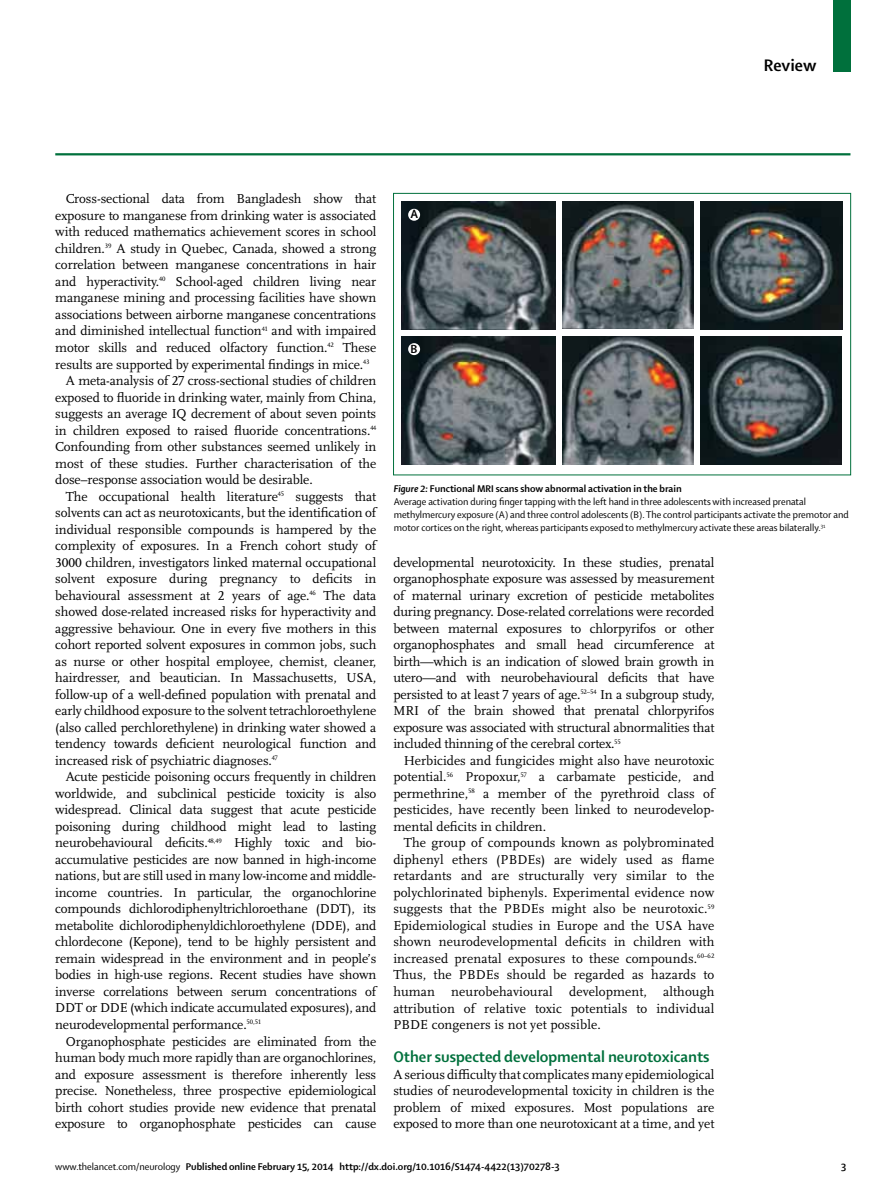
<style>
.page{position:relative;width:893px;height:1200px;background:#fff}
.page>*{position:absolute;margin:0;border:0;box-sizing:border-box;transform-origin:0 0}
.t1{font:700 18px "Shaker 2 Lancet";color:#000}
.t2{font:700 16.5px "Shaker 2 Lancet";color:#00703c}
.t3{font:13.5px/16.5px "Scala Lancet Pro";letter-spacing:-.01em;color:#000;text-align:justify}
.t4{font:700 12.75px "Shaker 2 Lancet";color:#000}
.t5{font:10.5px/13.2px "Shaker 2 Lancet";color:#000}
.t6{font:700 10.5px "Shaker 2 Lancet";color:#000}
.s1{font-weight:700;font-style:italic}
.s2{font-weight:700}
.s3{font-weight:400}
</style>
<div class="page">
<div style="left:833px;top:0;width:17px;height:71px;background:#00703c"></div>
<hr style="left:55px;top:153px;width:795px;height:2px;background:#00703c">
<img style="left:402px;top:336px;width:153px;height:128px">
<img style="left:562px;top:336px;width:131px;height:128px">
<img style="left:402px;top:201px;width:154px;height:128px">
<img style="left:562px;top:201px;width:131px;height:127px">
<img style="left:700px;top:336px;width:142px;height:128px">
<img style="left:700px;top:201px;width:142px;height:128px">
<div style="left:408px;top:209px;width:12px;height:12px;background:#fff;border-radius:50%"></div>
<div style="left:408px;top:343px;width:12px;height:12px;background:#fff;border-radius:50%"></div>
<div style="left:393px;top:193px;width:458px;height:282px;border:1px solid #00703c"></div>
<h1 class="t1" style="left:764px;top:54px;width:54px">Review</h1>
<p class="t3" style="left:66px;top:191px;width:312px">Cross-sectional data from Bangladesh show that</p>
<p class="t3" style="left:55px;top:207px;width:322px">exposure to manganese from drinking water is associated</p>
<p class="t3" style="left:55px;top:224px;width:323px">with reduced mathematics achievement scores in school</p>
<p class="t3" style="left:55px;top:240px;width:322px">children.<sup>39</sup> A study in Quebec, Canada, showed a strong</p>
<p class="t3" style="left:55px;top:257px;width:323px">correlation between manganese concentrations in hair</p>
<p class="t3" style="left:55px;top:273px;width:323px">and hyperactivity.<sup>40</sup> School-aged children living near</p>
<p class="t3" style="left:55px;top:290px;width:322px">manganese mining and processing facilities have shown</p>
<p class="t3" style="left:55px;top:306px;width:323px">associations between airborne manganese concentrations</p>
<p class="t3" style="left:55px;top:323px;width:323px">and diminished intellectual function<sup>41</sup> and with impaired</p>
<p class="t3" style="left:55px;top:339px;width:323px">motor skills and reduced olfactory function.<sup>42</sup> These</p>
<p class="t3" style="left:55px;top:356px;width:316px">results are supported by experimental findings in mice.<sup>43</sup></p>
<p class="t3" style="left:66px;top:372px;width:312px">A meta-analysis of 27 cross-sectional studies of children</p>
<p class="t3" style="left:55px;top:389px;width:322px">exposed to fluoride in drinking water, mainly from China,</p>
<p class="t3" style="left:55px;top:405px;width:322px">suggests an average IQ decrement of about seven points</p>
<p class="t3" style="left:55px;top:422px;width:323px">in children exposed to raised fluoride concentrations.<sup>44</sup></p>
<p class="t3" style="left:55px;top:438px;width:323px">Confounding from other substances seemed unlikely in</p>
<p class="t3" style="left:55px;top:455px;width:323px">most of these studies. Further characterisation of the</p>
<p class="t3" style="left:55px;top:471px;width:259px">dose–response association would be desirable.</p>
<p class="t3" style="left:66px;top:488px;width:312px">The occupational health literature<sup>45</sup> suggests that</p>
<p class="t3" style="left:55px;top:504px;width:323px">solvents can act as neurotoxicants, but the identification of</p>
<p class="t3" style="left:55px;top:521px;width:322px">individual responsible compounds is hampered by the</p>
<p class="t3" style="left:55px;top:537px;width:323px">complexity of exposures. In a French cohort study of</p>
<p class="t3" style="left:55px;top:554px;width:323px">3000 children, investigators linked maternal occupational</p>
<p class="t3" style="left:55px;top:570px;width:323px">solvent exposure during pregnancy to deficits in</p>
<p class="t3" style="left:55px;top:587px;width:323px">behavioural assessment at 2 years of age.<sup>46</sup> The data</p>
<p class="t3" style="left:55px;top:603px;width:323px">showed dose-related increased risks for hyperactivity and</p>
<p class="t3" style="left:55px;top:620px;width:323px">aggressive behaviour. One in every five mothers in this</p>
<p class="t3" style="left:55px;top:636px;width:323px">cohort reported solvent exposures in common jobs, such</p>
<p class="t3" style="left:55px;top:653px;width:322px">as nurse or other hospital employee, chemist, cleaner,</p>
<p class="t3" style="left:55px;top:669px;width:323px">hairdresser, and beautician. In Massachusetts, USA,</p>
<p class="t3" style="left:55px;top:686px;width:323px">follow-up of a well-defined population with prenatal and</p>
<p class="t3" style="left:55px;top:702px;width:323px">early childhood exposure to the solvent tetrachloroethylene</p>
<p class="t3" style="left:55px;top:719px;width:323px">(also called perchlorethylene) in drinking water showed a</p>
<p class="t3" style="left:55px;top:735px;width:323px">tendency towards deficient neurological function and</p>
<p class="t3" style="left:55px;top:752px;width:224px">increased risk of psychiatric diagnoses.<sup>47</sup></p>
<p class="t3" style="left:66px;top:768px;width:312px">Acute pesticide poisoning occurs frequently in children</p>
<p class="t3" style="left:55px;top:785px;width:323px">worldwide, and subclinical pesticide toxicity is also</p>
<p class="t3" style="left:55px;top:801px;width:323px">widespread. Clinical data suggest that acute pesticide</p>
<p class="t3" style="left:55px;top:818px;width:323px">poisoning during childhood might lead to lasting</p>
<p class="t3" style="left:55px;top:834px;width:321px">neurobehavioural deficits.<sup>48,49</sup> Highly toxic and bio-</p>
<p class="t3" style="left:55px;top:851px;width:323px">accumulative pesticides are now banned in high-income</p>
<p class="t3" style="left:55px;top:867px;width:323px">nations, but are still used in many low-income and middle-</p>
<p class="t3" style="left:55px;top:884px;width:323px">income countries. In particular, the organochlorine</p>
<p class="t3" style="left:55px;top:900px;width:323px">compounds dichlorodiphenyltrichloroethane (DDT), its</p>
<p class="t3" style="left:55px;top:917px;width:323px">metabolite dichlorodiphenyldichloroethylene (DDE), and</p>
<p class="t3" style="left:55px;top:933px;width:323px">chlordecone (Kepone), tend to be highly persistent and</p>
<p class="t3" style="left:55px;top:950px;width:323px">remain widespread in the environment and in people’s</p>
<p class="t3" style="left:55px;top:966px;width:323px">bodies in high-use regions. Recent studies have shown</p>
<p class="t3" style="left:55px;top:983px;width:323px">inverse correlations between serum concentrations of</p>
<p class="t3" style="left:55px;top:999px;width:323px">DDT or DDE (which indicate accumulated exposures), and</p>
<p class="t3" style="left:55px;top:1016px;width:207px">neurodevelopmental performance.<sup>50,51</sup></p>
<p class="t3" style="left:66px;top:1032px;width:312px">Organophosphate pesticides are eliminated from the</p>
<p class="t3" style="left:55px;top:1049px;width:323px">human body much more rapidly than are organochlorines,</p>
<p class="t3" style="left:55px;top:1065px;width:322px">and exposure assessment is therefore inherently less</p>
<p class="t3" style="left:55px;top:1082px;width:323px">precise. Nonetheless, three prospective epidemiological</p>
<p class="t3" style="left:55px;top:1098px;width:322px">birth cohort studies provide new evidence that prenatal</p>
<p class="t3" style="left:55px;top:1115px;width:323px">exposure to organophosphate pesticides can cause</p>
<p class="t4" style="left:410px;top:206px;width:9px">A</p>
<p class="t4" style="left:410px;top:340px;width:8px">B</p>
<p class="t5" style="left:394px;top:481px;width:456px"><span class="s1">Figure 2:</span> <span class="s2">Functional MRI scans show abnormal activation in the brain<br></span>Average activation during finger tapping with the left hand in three adolescents with increased prenatal methylmercury exposure (A) and three control adolescents (B). The control participants activate the premotor and motor cortices on the right, whereas participants exposed to methylmercury activate these areas bilaterally.<sup>31</sup></p>
<p class="t3" style="left:393px;top:554px;width:323px">developmental neurotoxicity. In these studies, prenatal organophosphate exposure was assessed by measurement of maternal urinary excretion of pesticide metabolites during pregnancy. Dose-related correlations were recorded between maternal exposures to chlorpyrifos or other organophosphates and small head circumference at birth—which is an indication of slowed brain growth in utero—and with neurobehavioural deficits that have persisted to at least 7 years of age.<sup>52–54</sup> In a subgroup study, MRI of the brain showed that prenatal chlorpyrifos exposure was associated with structural abnormalities that included thinning of the cerebral cortex.<sup>55</sup></p>
<p class="t3" style="left:393px;top:752px;width:323px;text-indent:11px">Herbicides and fungicides might also have neurotoxic potential.<sup>56</sup> Propoxur,<sup>57</sup> a carbamate pesticide, and permethrine,<sup>58</sup> a member of the pyrethroid class of pesticides, have recently been linked to neurodevelop&shy;mental deficits in children.</p>
<p class="t3" style="left:393px;top:834px;width:323px;text-indent:11px">The group of compounds known as polybrominated diphenyl ethers (PBDEs) are widely used as flame retardants and are structurally very similar to the polychlorinated biphenyls. Experimental evidence now suggests that the PBDEs might also be neurotoxic.<sup>59<br></sup>Epidemiological studies in Europe and the USA have shown neurodevelopmental deficits in children with increased prenatal exposures to these compounds.<sup>60–62<br></sup>Thus, the PBDEs should be regarded as hazards to human neurobehavioural development, although attribution of relative toxic potentials to individual PBDE congeners is not yet possible.</p>
<p class="t2" style="left:393px;top:1045px;width:318px">Other suspected developmental neurotoxicants</p>
<p class="t3" style="left:393px;top:1065px;width:323px">A serious difficulty that complicates many epidemiological studies of neurodevelopmental toxicity in children is the problem of mixed exposures. Most populations are exposed to more than one neurotoxicant at a time, and yet</p>
<p class="t6" style="left:55px;top:1159px;width:506px"><span class="s3">www.thelancet.com/neurology</span> Published online February 15, 2014 http://dx.doi.org/10.1016/S1474-4422(13)70278-3</p>
<p class="t6" style="left:841px;top:1159px;width:7px">3</p>
</div>
